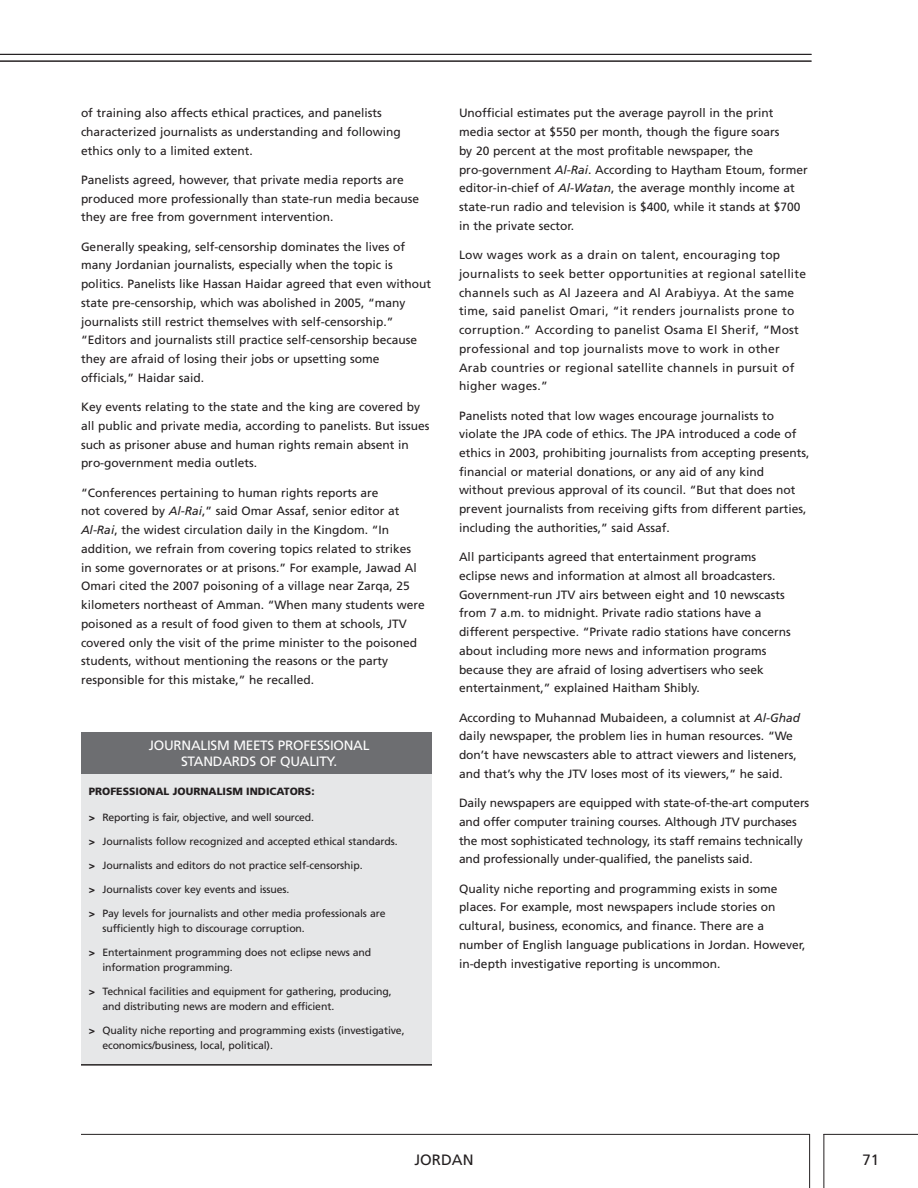
<style>
.page{position:relative;width:918px;height:1188px;background:#fff}
.page>*{position:absolute;margin:0;border:0;box-sizing:border-box;transform-origin:0 0}
.t1{font:15px "Frutiger";color:#231f20}
.t2{font:13.5px/16.5px "Frutiger";letter-spacing:-.02em;color:#fff}
.t3{font:12px/18.8px "Frutiger";color:#231f20}
.t4{font:12px/18.8px "Frutiger";letter-spacing:.02em;color:#231f20}
.t5{font:10.5px/15px "Frutiger";letter-spacing:-.01em;color:#231f20}
.t6{font:900 10.5px "Frutiger";color:#231f20}
.s1{font-style:italic}
.s2{font-weight:900}
</style>
<div class="page">
<hr style="left:81px;top:1134px;width:729px;height:1px;background:#231f20">
<hr style="left:809px;top:1134px;width:1px;height:54px;background:#231f20">
<hr style="left:823px;top:1134px;width:1px;height:54px;background:#231f20">
<hr style="left:823px;top:1134px;width:95px;height:1px;background:#231f20">
<hr style="left:0;top:61px;width:812px;height:1px;background:#231f20">
<hr style="left:0;top:54px;width:812px;height:1px;background:#231f20">
<div style="left:81px;top:766px;width:351px;height:298px;background:#e6e7e8"></div>
<div style="left:81px;top:732px;width:351px;height:41px;background:#6d6e71"></div>
<hr style="left:81px;top:1064px;width:351px;height:2px;background:#231f20">
<p class="t3" style="left:81px;top:104px;width:321px">of training also affects ethical practices, and panelists characterized journalists as understanding and following ethics only to a limited extent.</p>
<p class="t3" style="left:81px;top:170px;width:340px">Panelists agreed, however, that private media reports are produced more professionally than state-run media because they are free from government intervention.</p>
<p class="t3" style="left:81px;top:237px;width:352px">Generally speaking, self-censorship dominates the lives of many Jordanian journalists, especially when the topic is politics. Panelists like Hassan Haidar agreed that even without state pre-censorship, which was abolished in 2005, “many journalists still restrict themselves with self-censorship.” “Editors and journalists still practice self-censorship because they are afraid of losing their jobs or upsetting some officials,” Haidar said.</p>
<p class="t3" style="left:81px;top:397px;width:350px">Key events relating to the state and the king are covered by all public and private media, according to panelists. But issues such as prisoner abuse and human rights remain absent in pro-government media outlets.</p>
<p class="t3" style="left:81px;top:483px;width:345px">“Conferences pertaining to human rights reports are<br>not covered by <span class="s1">Al-Rai</span>,” said Omar Assaf, senior editor at <span class="s1">Al-Rai</span>, the widest circulation daily in the Kingdom. “In addition, we refrain from covering topics related to strikes in some governorates or at prisons.” For example, Jawad Al Omari cited the 2007 poisoning of a village near Zarqa, 25 kilometers northeast of Amman. “When many students were poisoned as a result of food given to them at schools, JTV covered only the visit of the prime minister to the poisoned students, without mentioning the reasons or the party responsible for this mistake,” he recalled.</p>
<p class="t2" style="left:181px;top:737px;width:187px;text-indent:52px">m eets professional standards of quality.</p>
<p class="t6" style="left:89px;top:785px;width:227px">PROFESSIONAL JOURNALISM INDICATORS:</p>
<p class="t5" style="left:89px;top:810px;width:227px"><span class="s2">&gt;</span> Reporting is fair, objective, and well sourced.</p>
<p class="t5" style="left:89px;top:834px;width:310px"><span class="s2">&gt;</span> Journalists follow recognized and accepted ethical standards.</p>
<p class="t5" style="left:89px;top:858px;width:275px"><span class="s2">&gt;</span> Journalists and editors do not practice self-censorship.</p>
<p class="t5" style="left:89px;top:882px;width:202px"><span class="s2">&gt;</span> Journalists cover key events and issues.</p>
<p class="t5" style="left:102px;top:906px;width:285px;text-indent:-14px"><span class="s2">&gt;</span> Pay levels for journalists and other media professionals are sufficiently high to discourage corruption.</p>
<p class="t5" style="left:102px;top:945px;width:270px;text-indent:-14px"><span class="s2">&gt;</span> Entertainment programming does not eclipse news and information programming.</p>
<p class="t5" style="left:102px;top:984px;width:291px;text-indent:-14px"><span class="s2">&gt;</span> Technical facilities and equipment for gathering, producing, and distributing news are modern and efficient.</p>
<p class="t5" style="left:102px;top:1023px;width:304px;text-indent:-14px"><span class="s2">&gt;</span> Quality niche reporting and programming exists (investigative, economics/business, local, political).</p>
<p class="t2" style="left:149px;top:737px;width:60px">Jou rnalism</p>
<p class="t3" style="left:459px;top:104px;width:350px">Unofficial estimates put the average payroll in the print media sector at $550 per month, though the figure soars<br>by 20 percent at the most profitable newspaper, the pro-government <span class="s1">Al-Rai</span>. According to Haytham Etoum, former editor-in-chief of <span class="s1">Al-Watan</span>, the average monthly income at state-run radio and television is $400, while it stands at $700 in the private sector.</p>
<p class="t4" style="left:459px;top:245px;width:349px">Low wages work as a drain on talent, encouraging top journalists to seek better opportunities at regional satellite channels such as Al Jazeera and Al Arabiyya. At the same time, said panelist Omari, “it renders journalists prone to corruption.” According to panelist Osama E l Sherif, “Most professional and top journalists move to work in other Arab countries or regional satellite channels in pursuit of higher wages.”</p>
<p class="t3" style="left:459px;top:406px;width:352px">Panelists noted that low wages encourage journalists to violate the JPA code of ethics. The JPA introduced a code of ethics in 2003, prohibiting journalists from accepting presents, financial or material donations, or any aid of any kind without previous approval of its council. “But that does not prevent journalists from receiving gifts from different parties, including the authorities,” said Assaf.</p>
<p class="t3" style="left:459px;top:548px;width:333px">All participants agreed that entertainment programs eclipse news and information at almost all broadcasters.<br>Government-run JTV airs between eight and 10 newscasts from 7 a.m. to midnight. Private radio stations have a different perspective. “Private radio stations have concerns about including more news and information programs because they are afraid of losing advertisers who seek entertainment,” explained Haitham Shibly.</p>
<p class="t3" style="left:459px;top:708px;width:343px">According to Muhannad Mubaideen, a columnist at <span class="s1">Al-Ghad </span>daily newspaper, the problem lies in human resources. “We don’t have newscasters able to attract viewers and listeners, and that’s why the JTV loses most of its viewers,” he said.</p>
<p class="t3" style="left:459px;top:794px;width:352px">Daily newspapers are equipped with state-of-the-art computers and offer computer training courses. Although JTV purchases the most sophisticated technology, its staff remains technically and professionally under-qualified, the panelists said.</p>
<p class="t3" style="left:459px;top:879px;width:348px">Quality niche reporting and programming exists in some places. For example, most newspapers include stories on cultural, business, economics, and finance. There are a number of English language publications in Jordan. However, in-depth investigative reporting is uncommon.</p>
<p class="t1" style="left:414px;top:1151px;width:61px">Jordan</p>
<p class="t1" style="left:862px;top:1151px;width:18px">71</p>
</div>
